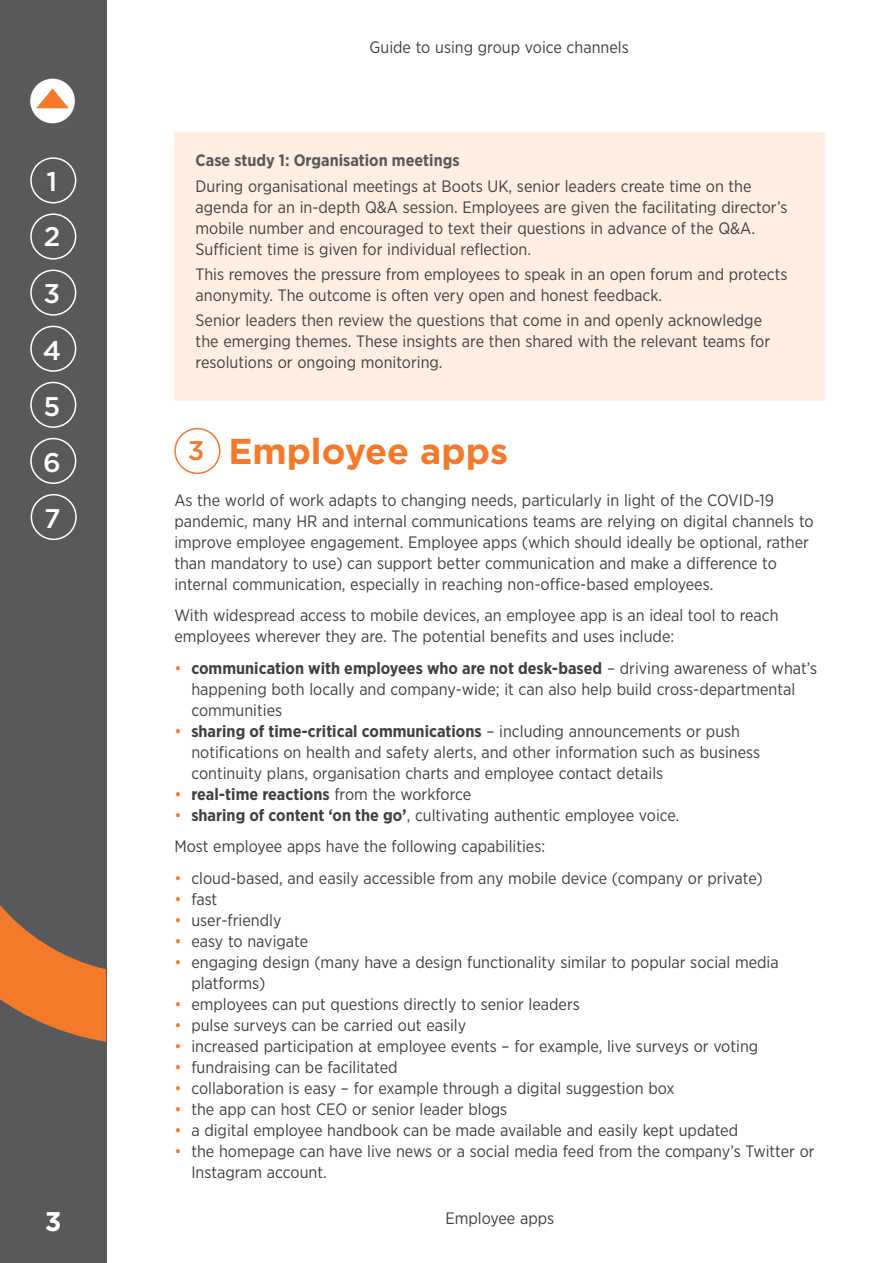
<style>
.page{position:relative;width:893px;height:1263px;background:#fff}
.page>*{position:absolute;margin:0;border:0;box-sizing:border-box;transform-origin:0 0}
.HEAD{font:700 36px "Gotham";color:#f47929}
.t1{font:500 27px/56.1px "Gotham";color:#fff}
.t2{font:700 27px "Gotham";color:#fff}
.t3{font:500 27px "Gotham";color:#f47929}
.B_body{font:16.5px/21px "Gotham Narrow";color:#414042}
.B_bullets{font:16.5px/21px "Gotham Narrow";color:#414042}
.B_bullets_last{font:16.5px "Gotham Narrow";color:#414042}
.B_bullets-2{font:700 16.5px "Gotham Narrow";color:#414042}
.B_body-2{font:700 16.5px "Gotham Narrow";color:#58595b}
.s1{color:#f47929}
.s2{font-weight:700}
.s3{font-weight:400;color:#f47929}
.s4{font-weight:400}
</style>
<div class="page">
<div style="left:0;top:0;width:106px;height:1263px;background:#58595b"></div>
<svg style="left:0;top:905px;width:106px;height:137px"></svg>
<div style="left:30px;top:157px;width:46px;height:46px;border:2px solid #fff;border-radius:50%"></div>
<div style="left:30px;top:213px;width:46px;height:47px;border:2px solid #fff;border-radius:50%"></div>
<div style="left:30px;top:270px;width:46px;height:46px;border:2px solid #fff;border-radius:50%"></div>
<div style="left:30px;top:326px;width:46px;height:46px;border:2px solid #fff;border-radius:50%"></div>
<div style="left:30px;top:382px;width:46px;height:46px;border:2px solid #fff;border-radius:50%"></div>
<div style="left:30px;top:438px;width:46px;height:46px;border:2px solid #fff;border-radius:50%"></div>
<div style="left:31px;top:494px;width:46px;height:46px;border:2px solid #fff;border-radius:50%"></div>
<div style="left:30px;top:79px;width:45px;height:44px;background:#fff;border-radius:50%"></div>
<svg style="left:36px;top:89px;width:33px;height:19px"></svg>
<div style="left:174px;top:132px;width:651px;height:268px;background:#ffeee1"></div>
<div style="left:174px;top:428px;width:46px;height:46px;border:2px solid #f47929;border-radius:50%"></div>
<h2 class="t1" style="left:44px;top:154px;width:18px;line-height:54.6px">1<br>2</h2>
<h2 class="t1" style="left:43px;top:265px;width:20px;text-align:justify">3<br>4<br>5<br>6<br>7</h2>
<h2 class="t2" style="left:45px;top:1204px;width:18px">3</h2>
<p class="B_body" style="left:369px;top:36px;width:261px">Guide to using group voice channels</p>
<p class="B_body-2" style="left:196px;top:150px;width:265px">Case study 1: Organisation meetings</p>
<p class="B_body" style="left:196px;top:175px;width:593px">During organisational meetings at Boots UK, senior leaders create time on the agenda for an in-depth Q&amp;A session. Employees are given the facilitating director’s mobile number and encouraged to text their questions in advance of the Q&amp;A.<br>Sufficient time is given for individual reflection.</p>
<p class="B_body" style="left:196px;top:263px;width:593px">This removes the pressure from employees to speak in an open forum and protects anonymity. The outcome is often very open and honest feedback.</p>
<p class="B_body" style="left:196px;top:309px;width:576px">Senior leaders then review the questions that come in and openly acknowledge the emerging themes. These insights are then shared with the relevant teams for resolutions or ongoing monitoring.</p>
<p class="t3" style="left:188px;top:433px;width:18px">3</p>
<p class="HEAD" style="left:228px;top:427px;width:281px">Employee apps</p>
<p class="B_body" style="left:174px;top:489px;width:641px">As the world of work adapts to changing needs, particularly in light of the COVID-19 pandemic, many HR and internal communications teams are relying on digital channels to improve employee engagement. Employee apps (which should ideally be optional, rather than mandatory to use) can support better communication and make a difference to internal communication, especially in reaching non-office-based employees.</p>
<p class="B_body" style="left:174px;top:604px;width:606px">With widespread access to mobile devices, an employee app is an ideal tool to reach employees wherever they are. The potential benefits and uses include:</p>
<p class="B_bullets" style="left:191px;top:657px;width:627px;text-indent:-17px"><span class="s1">•</span> <span class="s2">communication with employees who are not desk-based</span> – driving awareness of what’s happening both locally and company-wide; it can also help build cross-departmental communities</p>
<p class="B_bullets" style="left:191px;top:720px;width:570px;text-indent:-17px"><span class="s1">•</span> <span class="s2">sharing of time-critical communications</span> – including announcements or push notifications on health and safety alerts, and other information such as business continuity plans, organisation charts and employee contact details</p>
<p class="B_bullets-2" style="left:174px;top:783px;width:298px"><span class="s3">•</span> real-time reactions <span class="s4">from the workforce</span></p>
<p class="B_bullets_last" style="left:174px;top:804px;width:507px"><span class="s1">•</span> <span class="s2">sharing of content ‘on the go’</span>, cultivating authentic employee voice.</p>
<p class="B_body" style="left:174px;top:835px;width:372px">Most employee apps have the following capabilities:</p>
<p class="B_bullets" style="left:174px;top:867px;width:590px"><span class="s1">•</span> cloud-based, and easily accessible from any mobile device (company or private)</p>
<p class="B_bullets" style="left:174px;top:888px;width:45px"><span class="s1">•</span> fast</p>
<p class="B_bullets" style="left:174px;top:909px;width:109px"><span class="s1">•</span> user-friendly</p>
<p class="B_bullets" style="left:174px;top:930px;width:135px"><span class="s1">•</span> easy to navigate</p>
<p class="B_bullets" style="left:191px;top:951px;width:589px;text-indent:-17px"><span class="s1">•</span> engaging design (many have a design functionality similar to popular social media platforms)</p>
<p class="B_bullets" style="left:174px;top:993px;width:407px"><span class="s1">•</span> employees can put questions directly to senior leaders</p>
<p class="B_bullets" style="left:174px;top:1014px;width:293px"><span class="s1">•</span> pulse surveys can be carried out easily</p>
<p class="B_bullets" style="left:174px;top:1035px;width:585px"><span class="s1">•</span> increased participation at employee events – for example, live surveys or voting</p>
<p class="B_bullets" style="left:174px;top:1056px;width:225px"><span class="s1">•</span> fundraising can be facilitated</p>
<p class="B_bullets" style="left:174px;top:1077px;width:502px"><span class="s1">•</span> collaboration is easy – for example through a digital suggestion box</p>
<p class="B_bullets" style="left:174px;top:1098px;width:334px"><span class="s1">•</span> the app can host CEO or senior leader blogs</p>
<p class="B_bullets" style="left:174px;top:1119px;width:565px"><span class="s1">•</span> a digital employee handbook can be made available and easily kept updated</p>
<p class="B_bullets" style="left:191px;top:1140px;width:625px;text-indent:-17px"><span class="s1">•</span> the homepage can have live news or a social media feed from the company’s Twitter or<br>Instagram account.</p>
<p class="B_body" style="left:445px;top:1207px;width:110px">Employee apps</p>
</div>
